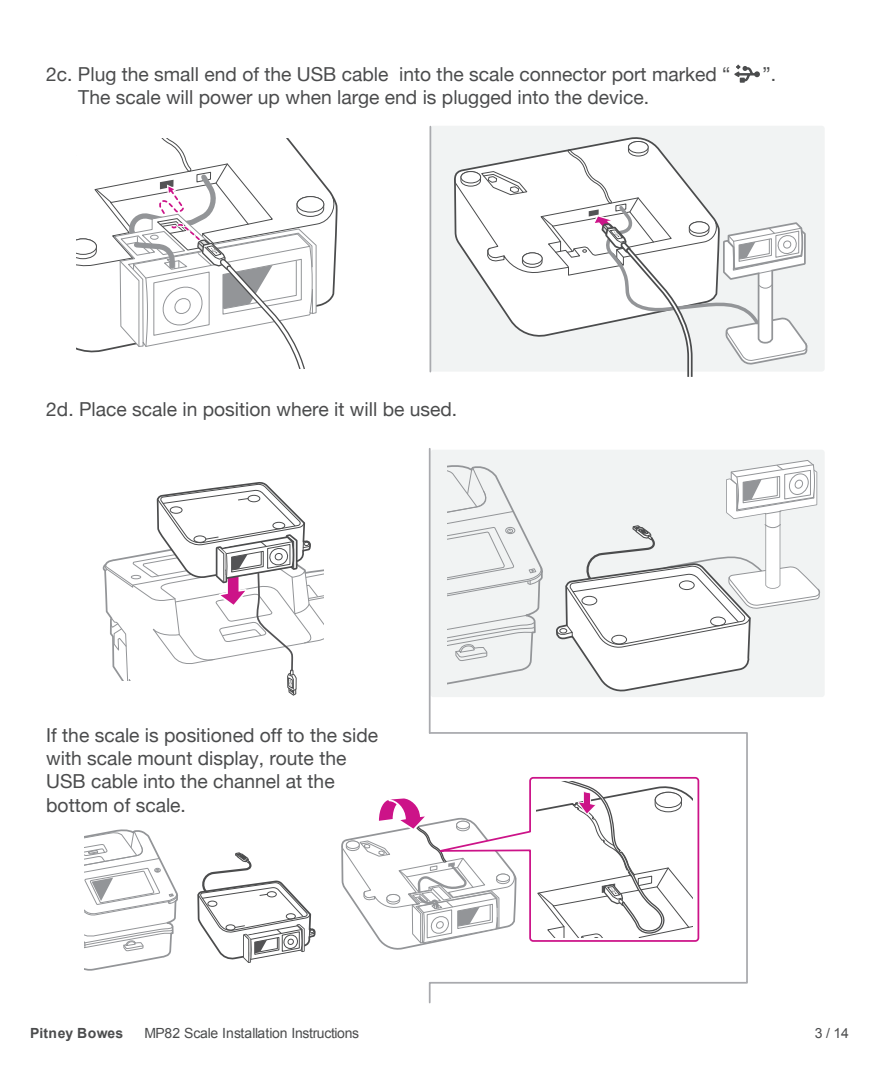
<style>
.page{position:relative;width:882px;height:1071px;background:#fff}
.page>*{position:absolute;margin:0;border:0;box-sizing:border-box;transform-origin:0 0}
.t1{font:19.25px/23.1px "Helvetica Neue";color:#4b4c4d}
.t2{font:14px "Arial";letter-spacing:-.025em;color:#4b4c4d}
.t3{font:700 14px "Arial";letter-spacing:.005em;color:#4b4c4d}
</style>
<div class="page">
<div style="left:430px;top:450px;width:395px;height:247px;background:#f1f3f3;border-radius:3px"></div>
<div style="left:430px;top:126px;width:395px;height:246px;background:#f1f3f3;border-radius:3px"></div>
<hr style="left:430px;top:127px;width:1px;height:245px;background:#a9aaae">
<svg style="left:734px;top:65px;width:26px;height:18px"></svg>
<hr style="left:429px;top:449px;width:2px;height:284px;background:#a9aaae">
<svg style="left:448px;top:465px;width:95px;height:220px"></svg>
<svg style="left:556px;top:460px;width:264px;height:232px"></svg>
<svg style="left:102px;top:482px;width:221px;height:214px"></svg>
<svg style="left:85px;top:829px;width:93px;height:142px"></svg>
<svg style="left:197px;top:852px;width:119px;height:111px"></svg>
<svg style="left:428px;top:731px;width:320px;height:273px"></svg>
<svg style="left:454px;top:141px;width:354px;height:236px"></svg>
<svg style="left:76px;top:138px;width:261px;height:230px"></svg>
<svg style="left:341px;top:797px;width:175px;height:153px"></svg>
<p class="t1" style="left:46px;top:64px;width:686px">2c. Plug the small end of the USB cable into the scale connector port marked “</p>
<p class="t1" style="left:763px;top:64px;width:15px">”.</p>
<p class="t1" style="left:78px;top:87px;width:572px">The scale will power up when large end is plugged into the device.</p>
<p class="t1" style="left:46px;top:399px;width:413px">2d. Place scale in position where it will be used.</p>
<p class="t1" style="left:46px;top:725px;width:333px">If the scale is positioned off to the side with scale mount display, route the<br>USB cable into the channel at the bottom of scale.</p>
<p class="t3" style="left:30px;top:1024px;width:94px">Pitney Bowes</p>
<p class="t2" style="left:144px;top:1024px;width:216px">MP82 Scale Installation Instructions</p>
<p class="t2" style="left:815px;top:1024px;width:36px">3 / 14</p>
</div>
